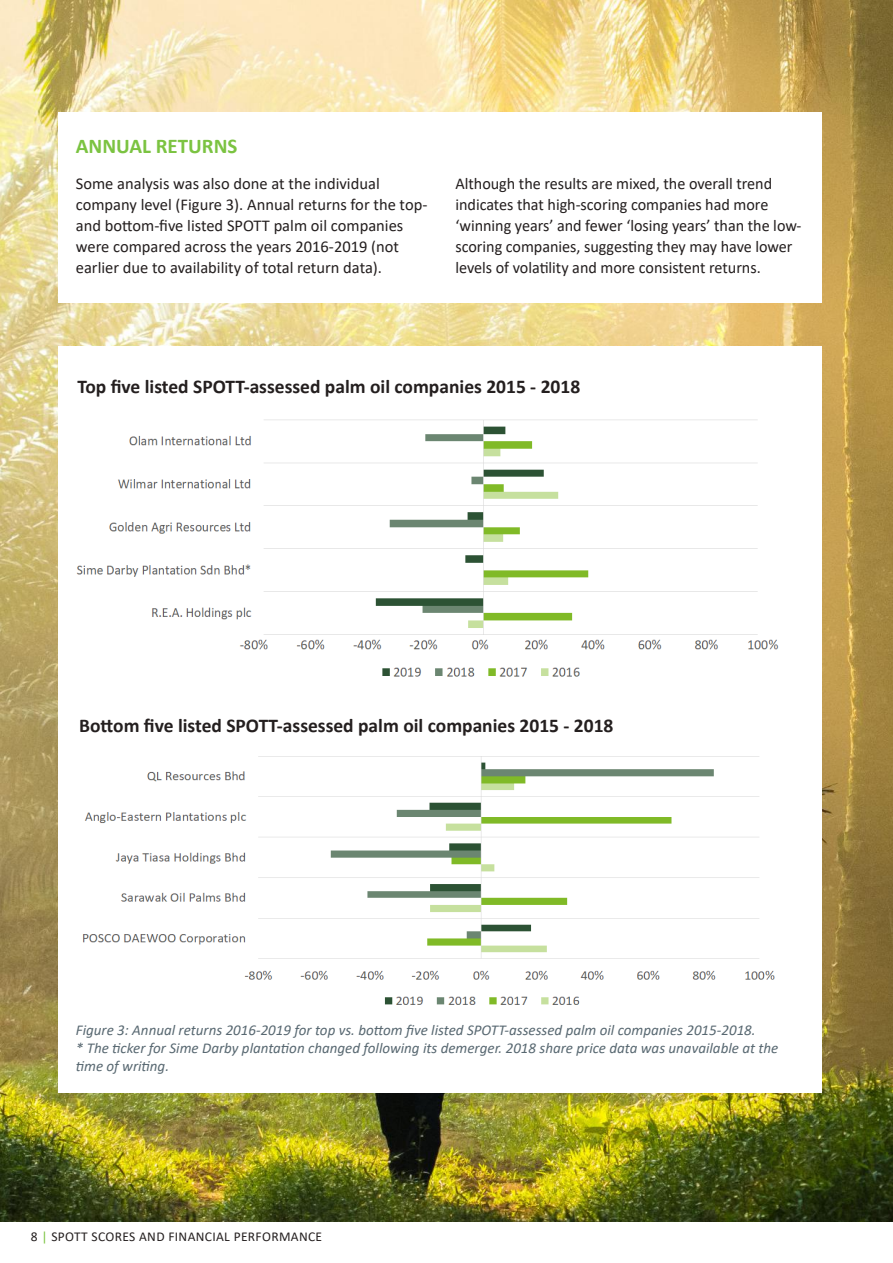
<style>
.page{position:relative;width:893px;height:1263px;background:#fff}
.page>*{position:absolute;margin:0;border:0;box-sizing:border-box;transform-origin:0 0}
.t1{font:700 21px "Calibri";color:#7bc341}
.t2{font:700 19.5px "Calibri";color:#241f1f}
.t3{font:16.5px/21.1px "Calibri";color:#241f1f}
.t4{font:italic 15px/18px "Calibri";color:#586871}
.t5{font:13.5px "Calibri";letter-spacing:.025em;color:#241f1f}
.s1{color:#7bc341}
</style>
<div class="page">
<img style="left:0;top:0;width:893px;height:1221px">
<div style="left:58px;top:347px;width:763px;height:746px;background:#fff"></div>
<div style="left:58px;top:113px;width:763px;height:190px;background:#fff"></div>
<img style="left:82px;top:756px;width:693px;height:249px">
<img style="left:239px;top:639px;width:540px;height:38px">
<img style="left:76px;top:419px;width:682px;height:216px">
<p class="t1" style="left:76px;top:131px;width:163px">ANNUAL RETURNS</p>
<p class="t3" style="left:76px;top:172px;width:353px">Some analysis was also done at the individual company level (Figure 3). Annual returns for the top&shy;and bottom-five listed SPOTT palm oil companies were compared across the years 2016-2019 (not earlier due to availability of total return data).</p>
<p class="t3" style="left:455px;top:172px;width:348px">Although the results are mixed, the overall trend indicates that high-scoring companies had more ‘winning years’ and fewer ‘losing years’ than the low&shy;scoring companies, suggesting they may have lower levels of volatility and more consistent returns.</p>
<p class="t2" style="left:77px;top:372px;width:504px">Top five listed SPOTT-assessed palm oil companies 2015 - 2018</p>
<p class="t2" style="left:79px;top:712px;width:536px">Bottom five listed SPOTT-assessed palm oil companies 2015 - 2018</p>
<p class="t4" style="left:76px;top:1020px;width:704px">Figure 3: Annual returns 2016-2019 for top vs. bottom five listed SPOTT-assessed palm oil companies 2015-2018.<br>* The ticker for Sime Darby plantation changed following its demerger. 2018 share price data was unavailable at the time of writing.</p>
<p class="t5" style="left:31px;top:1227px;width:293px">8 <span class="s1">|</span> SPOTT SCORES AND FINANCIAL PERFORMANCE</p>
</div>
